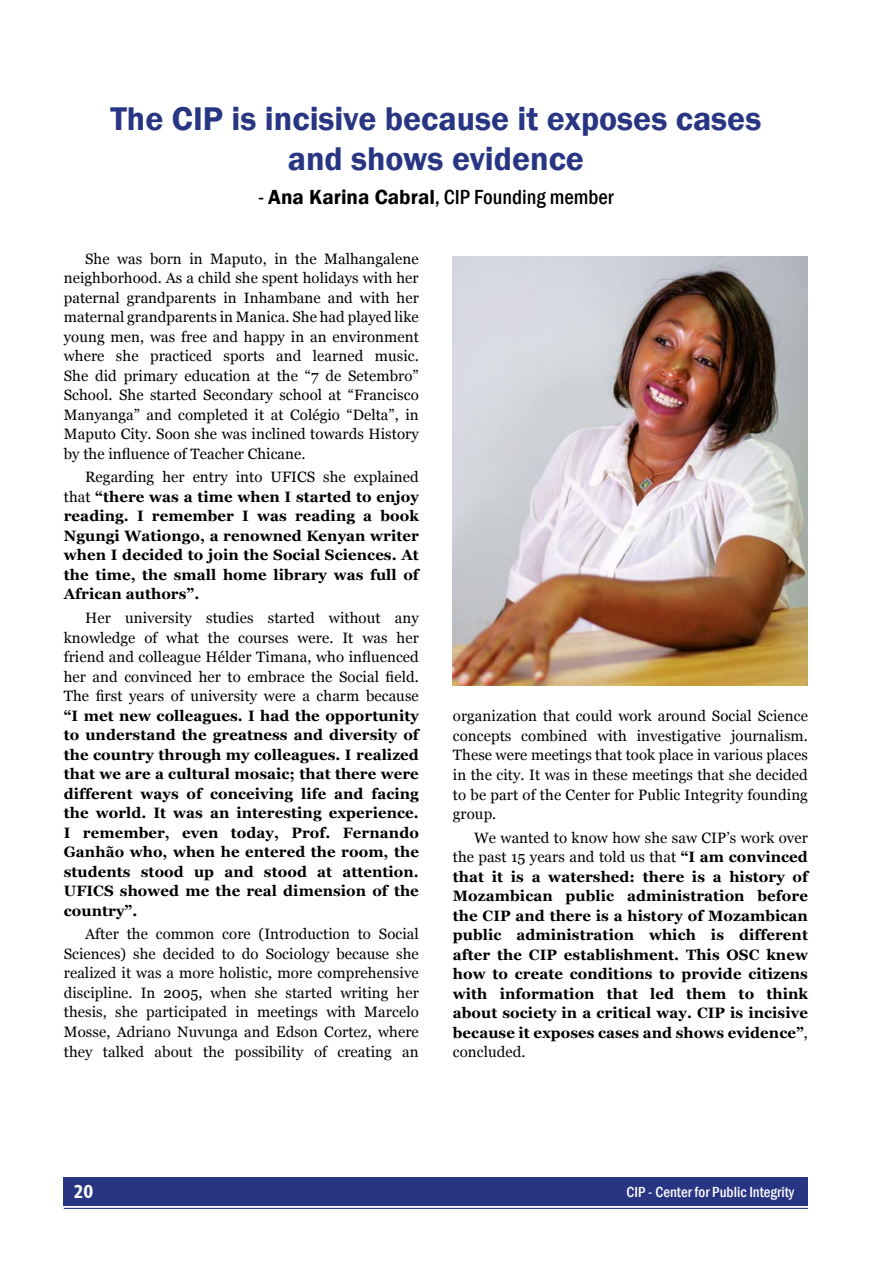
<style>
.page{position:relative;width:893px;height:1263px;background:#fff}
.page>*{position:absolute;margin:0;border:0;box-sizing:border-box;transform-origin:0 0}
.t1{font:600 33.75px/40.5px "Franklin Gothic";color:#283583;text-align:center}
.t2{font:500 condensed 21px "Franklin Gothic";color:#000}
.t3{font:18.75px "Humanist 777 BT Black Condensed B";color:#fff}
.t4{font:15px/19.5px "Georgia";letter-spacing:.005em;color:#000;text-align:justify}
.t5{font:700 15px/19.5px "Georgia";letter-spacing:.005em;color:#000;text-align:justify}
.t6{font:500 condensed 15px "Franklin Gothic";color:#fff}
.s1{font-weight:600;font-stretch:normal}
.s2{font-weight:400}
</style>
<div class="page">
<div style="left:64px;top:1177px;width:744px;height:28px;background:#283583"></div>
<hr style="left:64px;top:1208px;width:744px;height:1px;background:#283583">
<img style="left:453px;top:256px;width:355px;height:429px">
<h1 class="t1" style="left:110px;top:99px;width:652px">The CIP is incisive because it exposes cases and shows evidence</h1>
<h2 class="t2" style="left:258px;top:183px;width:357px">- <span class="s1">Ana Karina Cabral</span>, CIP Founding member</h2>
<p class="t4" style="left:64px;top:249px;width:357px;text-indent:21px">She was born in Maputo, in the Malhangalene neighborhood. As a child she spent holidays with her paternal grandparents in Inhambane and with her maternal grandparents in Manica. She had played like young men, was free and happy in an environment where she practiced sports and learned music.<br>She did primary education at the “7 de Setembro” School. She started Secondary school at “Francisco Manyanga” and completed it at Colégio “Delta”, in Maputo City. Soon she was inclined towards History by the influence of Teacher Chicane.</p>
<p class="t5" style="left:64px;top:467px;width:358px;text-indent:21px"><span class="s2">Regarding her entry into UFICS she explained that</span> “there was a time when I started to enjoy reading. I remember I was reading a book Ngungi Wationgo, a renowned Kenyan writer when I decided to join the Social Sciences. At the time, the small home library was full of African authors”.</p>
<p class="t4" style="left:64px;top:609px;width:357px;text-indent:21px">Her university studies started without any knowledge of what the courses were. It was her friend and colleague Hélder Timana, who influenced her and convinced her to embrace the Social field.<br>The first years of university were a charm because</p>
<p class="t5" style="left:64px;top:706px;width:358px">“I met new colleagues. I had the opportunity to understand the greatness and diversity of the country through my colleagues. I realized that we are a cultural mosaic; that there were different ways of conceiving life and facing the world. It was an interesting experience.<br>I remember, even today, Prof. Fernando Ganhão who, when he entered the room, the students stood up and stood at attention.<br>UFICS showed me the real dimension of the country”.</p>
<p class="t4" style="left:64px;top:925px;width:357px;text-indent:21px">After the common core (Introduction to Social Sciences) she decided to do Sociology because she realized it was a more holistic, more comprehensive discipline. In 2005, when she started writing her thesis, she participated in meetings with Marcelo Mosse, Adriano Nuvunga and Edson Cortez, where they talked about the possibility of creating an</p>
<p class="t4" style="left:453px;top:707px;width:357px">organization that could work around Social Science concepts combined with investigative journalism.<br>These were meetings that took place in various places in the city. It was in these meetings that she decided to be part of the Center for Public Integrity founding group.</p>
<p class="t5" style="left:453px;top:828px;width:358px;text-indent:21px"><span class="s2">We wanted to know how she saw CIP’s work over the past 15 years and told us that</span> “I am convinced that it is a watershed: there is a history of Mozambican public administration before the CIP and there is a history of Mozambican public administration which is different after the CIP establishment. This OS C knew how to create conditions to provide citizens with information that led them to think about society in a critical way. CIP is incisive because it exposes cases and shows evidence”<span class="s2">, concluded.</span></p>
<p class="t3" style="left:74px;top:1180px;width:21px">20</p>
<p class="t6" style="left:627px;top:1182px;width:169px">CIP - Center for Public Integrity</p>
</div>
